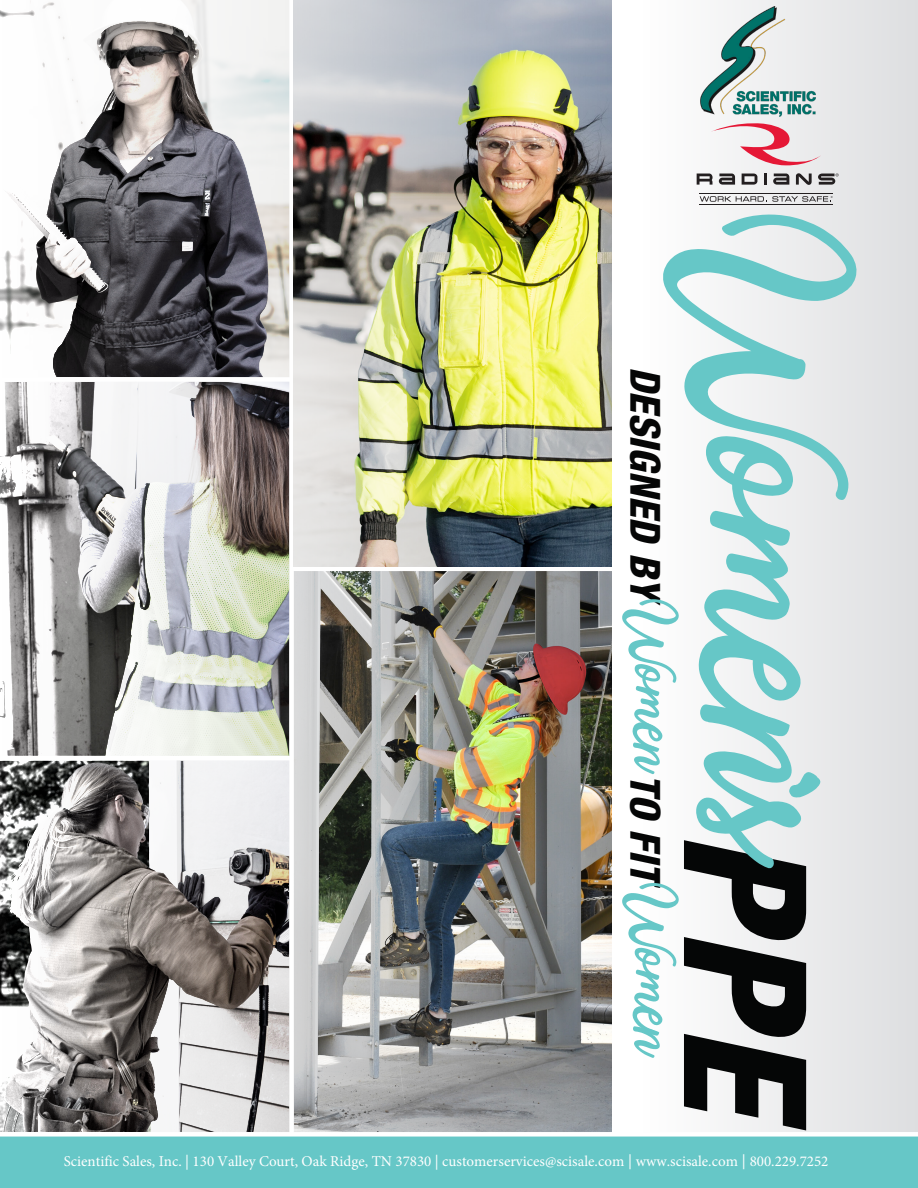
<style>
.page{position:relative;width:918px;height:1188px;background:#fff}
.page>*{position:absolute;margin:0;border:0;box-sizing:border-box;transform-origin:0 0}
.t1{font:235.8px "Modesta Script";color:#66c7c7}
.t2{font:italic 800 condensed 171.15px "Helvetica Neue LT Std";color:#050606}
.t3{font:69px "Modesta Script";color:#66c7c7}
.t4{font:italic 800 condensed 41.55px "Helvetica Neue LT Std";color:#050606}
.t5{font:15px "Minion Pro";color:#fff}
.s1{font-family:"Helvetica Neue LT Std"}
</style>
<div class="page">
<div style="left:643px;top:0;width:275px;height:1137px;background:linear-gradient(to right,#fefefe,#dddee0)"></div>
<svg style="left:711px;top:121px;width:110px;height:45px"></svg>
<svg style="left:697px;top:174px;width:16px;height:11px"></svg>
<svg style="left:719px;top:174px;width:16px;height:11px"></svg>
<svg style="left:742px;top:174px;width:15px;height:11px"></svg>
<svg style="left:764px;top:174px;width:3px;height:11px"></svg>
<svg style="left:773px;top:174px;width:16px;height:11px"></svg>
<svg style="left:796px;top:173px;width:16px;height:12px"></svg>
<svg style="left:700px;top:196px;width:133px;height:6px"></svg>
<hr style="left:699px;top:194px;width:134px;height:1px;background:#231f20">
<hr style="left:699px;top:204px;width:134px;height:1px;background:#231f20">
<svg style="left:818px;top:173px;width:21px;height:12px"></svg>
<div style="left:0;top:1134px;width:918px;height:54px;background:#66c7c7"></div>
<div style="left:0;top:1132px;width:918px;height:5px;background:#fff"></div>
<img style="left:0;top:0;width:611px;height:1132px">
<img style="left:701px;top:7px;width:115px;height:110px">
<svg style="left:789px;top:772px;width:32px;height:26px"></svg>
<p class="t1" style="left:879px;top:215px;width:661px;rotate:90deg">Womens</p>
<p class="t4" style="left:671px;top:367px;width:240px;rotate:90deg">DESIGNED BY</p>
<p class="t3" style="left:685px;top:599px;width:181px;rotate:90deg">Women</p>
<p class="t4" style="left:671px;top:774px;width:115px;rotate:90deg">TO FIT</p>
<p class="t2" style="left:851px;top:831px;width:301px;rotate:90deg">PPE</p>
<p class="t3" style="left:685px;top:883px;width:181px;rotate:90deg">Women</p>
<p class="t5" style="left:64px;top:1151px;width:766px">Scientific Sales, Inc. | 130 Valley Court, Oak Ridge, TN 37830 | customerservices@scisale.com <span class="s1">|</span> www.scisale.com <span class="s1">|</span> 800.229.7252</p>
</div>
